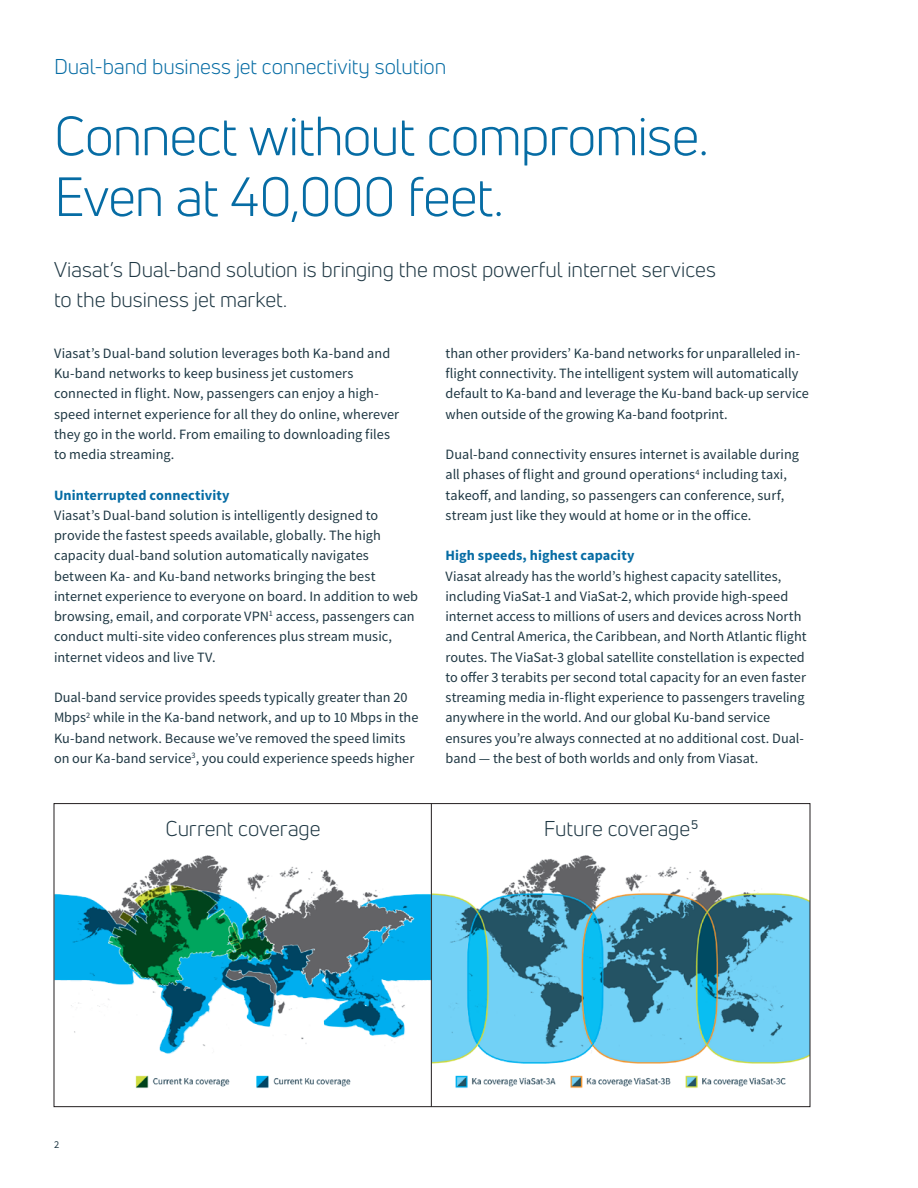
<style>
.page{position:relative;width:918px;height:1188px;background:#fff}
.page>*{position:absolute;margin:0;border:0;box-sizing:border-box;transform-origin:0 0}
.Headline_2{font:54px/60.8px "Uni Neue";letter-spacing:-.025em;color:#066ca4}
.Subhead{font:21px/30.3px "Uni Neue";letter-spacing:-.005em;color:#1e3743}
.Eyebrow{font:21px "Uni Neue";letter-spacing:-.005em;color:#066ca4}
.Body_copy{font:14.25px/20.2px "Source Sans Pro";letter-spacing:.005em;color:#1e3743}
.Content_header{font:700 14.25px "Source Sans Pro";letter-spacing:.01em;color:#066ca4}
.t1{font:10.5px "Source Sans Pro";color:#1e3743}
</style>
<div class="page">
<img style="left:56px;top:805px;width:752px;height:300px">
<hr style="left:431px;top:803px;width:1px;height:304px;background:#231f20">
<p class="Eyebrow" style="left:54px;top:54px;width:394px">Dual-band business jet connectivity solution</p>
<p class="Headline_2" style="left:54px;top:105px;width:656px">Connect without compromise.<br>Even at 40,000 feet.</p>
<p class="Subhead" style="left:54px;top:254px;width:663px">Viasat’s Dual-band solution is bringing the most powerful internet services to the business jet market.</p>
<p class="Body_copy" style="left:54px;top:343px;width:347px">Viasat’s Dual-band solution leverages both Ka-band and Ku-band networks to keep business jet customers connected in flight. Now, passengers can enjoy a high&shy;speed internet experience for all they do online, wherever they go in the world. From emailing to downloading files to media streaming.</p>
<p class="Content_header" style="left:54px;top:485px;width:177px">Uninterrupted connectivity</p>
<p class="Body_copy" style="left:54px;top:505px;width:366px">Viasat’s Dual-band solution is intelligently designed to provide the fastest speeds available, globally. The high capacity dual-band solution automatically navigates between Ka- and Ku-band networks bringing the best internet experience to everyone on board. In addition to web browsing, email, and corporate VPN<sup>1</sup> access, passengers can conduct multi-site video conferences plus stream music, internet videos and live TV.</p>
<p class="Body_copy" style="left:54px;top:687px;width:366px">Dual-band service provides speeds typically greater than 20<br>Mbps<sup>2</sup> while in the Ka-band network, and up to 10 Mbps in the Ku-band network. Because we’ve removed the speed limits on our Ka-band service<sup>3</sup>, you could experience speeds higher</p>
<p class="Body_copy" style="left:446px;top:343px;width:365px">than other providers’ Ka-band networks for unparalleled in&shy;flight connectivity. The intelligent system will automatically default to Ka-band and leverage the Ku-band back-up service when outside of the growing Ka-band footprint.</p>
<p class="Body_copy" style="left:446px;top:444px;width:355px">Dual-band connectivity ensures internet is available during all phases of flight and ground operations<sup>4</sup> including taxi, takeoff, and landing, so passengers can conference, surf, stream just like they would at home or in the office.</p>
<p class="Content_header" style="left:446px;top:546px;width:191px">High speeds, highest capacity</p>
<p class="Body_copy" style="left:446px;top:566px;width:363px">Viasat already has the world’s highest capacity satellites, including ViaSat-1 and ViaSat-2, which provide high-speed internet access to millions of users and devices across North and Central America, the Caribbean, and North Atlantic flight routes. The ViaSat-3 global satellite constellation is expected to offer 3 terabits per second total capacity for an even faster streaming media in-flight experience to passengers traveling anywhere in the world. And our global Ku-band service ensures you’re always connected at no additional cost. Dual&shy;band — the best of both worlds and only from Viasat.</p>
<p class="Subhead" style="left:165px;top:813px;width:157px">Current coverage</p>
<p class="Subhead" style="left:544px;top:813px;width:156px">Future coverage<sup>5</sup></p>
<p class="t1" style="left:54px;top:1137px;width:7px">2</p>
</div>
